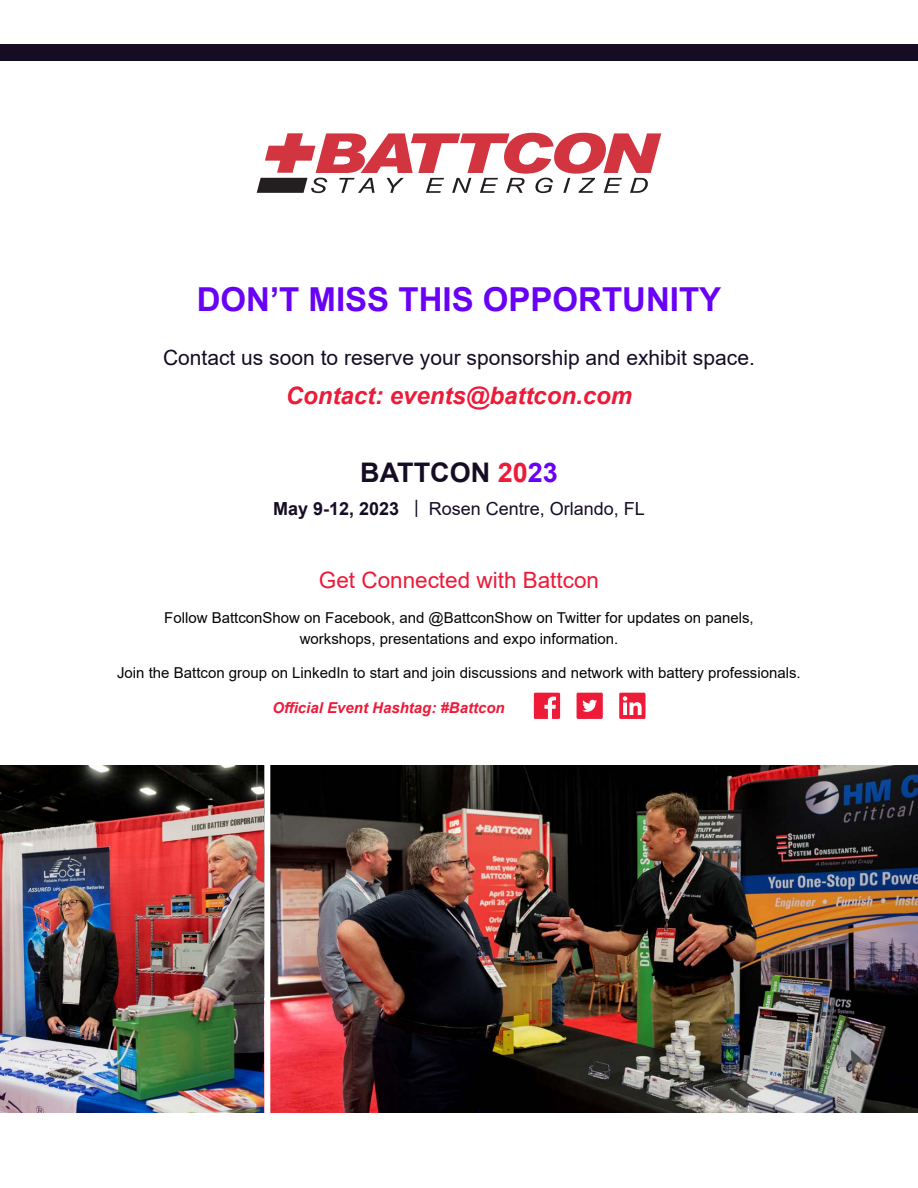
<style>
.page{position:relative;width:918px;height:1188px;background:#fff}
.page>*{position:absolute;margin:0;border:0;box-sizing:border-box;transform-origin:0 0}
.t1{font:700 33px "Arial";color:#6801f5}
.t2{font:700 27px "Arial";color:#160d25}
.t3{font:italic 700 24px "Arial";color:#ed1a38}
.t4{font:22.5px "Arial";color:#ed1a38}
.t5{font:21px "Arial";color:#160d25}
.t6{font:18px "Arial";color:#160d25}
.t7{font:15px/21px "Arial";color:#040503;text-align:center}
.t8{font:italic 700 15px "Arial";color:#ed1a38}
.s1{color:#ed1a38}
.s2{color:#6801f5}
.s3{font-weight:700}
</style>
<div class="page">
<svg style="left:257px;top:133px;width:404px;height:60px"></svg>
<img style="left:0;top:765px;width:264px;height:348px">
<img style="left:270px;top:765px;width:648px;height:348px">
<div style="left:0;top:44px;width:918px;height:16px;background:#160d25"></div>
<div style="left:534px;top:693px;width:26px;height:26px;background:#ed1a38"></div>
<svg style="left:544px;top:697px;width:12px;height:22px"></svg>
<div style="left:577px;top:693px;width:26px;height:26px;background:#ed1a38"></div>
<svg style="left:582px;top:700px;width:15px;height:12px"></svg>
<div style="left:619px;top:693px;width:26px;height:26px;background:#ed1a38"></div>
<svg style="left:623px;top:696px;width:19px;height:19px"></svg>
<h1 class="t1" style="left:197px;top:276px;width:526px">DON’T MISS THIS OPPORTUNITY</h1>
<h3 class="t5" style="left:163px;top:343px;width:593px">Contact us soon to reserve your sponsorship and exhibit space.</h3>
<h3 class="t3" style="left:286px;top:379px;width:348px">Contact: events@battcon.com</h3>
<h2 class="t2" style="left:360px;top:454px;width:199px">BATTCON <span class="s1">20</span><span class="s2">23</span></h2>
<p class="t6" style="left:273px;top:496px;width:373px"><span class="s3">May 9-12, 2023</span> | Rosen Centre, Orlando, FL</p>
<h3 class="t4" style="left:319px;top:565px;width:282px">Get Connected with Battcon</h3>
<p class="t7" style="left:164px;top:607px;width:591px">Follow BattconShow on Facebook, and @BattconShow on Twitter for updates on panels, workshops, presentations and expo information.</p>
<p class="t7" style="left:117px;top:663px;width:685px">Join the Battcon group on LinkedIn to start and join discussions and network with battery professionals.</p>
<p class="t8" style="left:273px;top:698px;width:234px">Official Event Hashtag: #Battcon</p>
</div>
